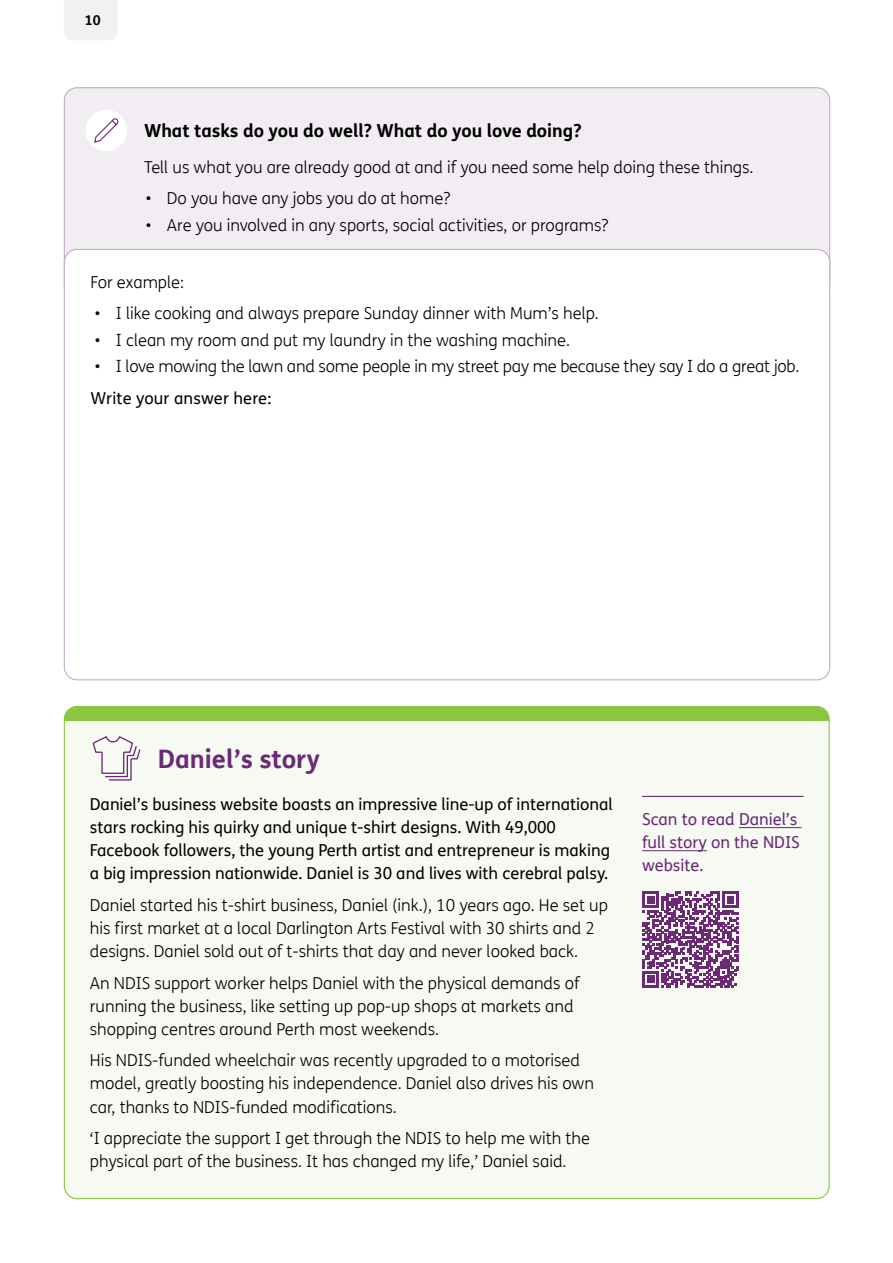
<style>
.page{position:relative;width:893px;height:1263px;background:#fff}
.page>*{position:absolute;margin:0;border:0;box-sizing:border-box;transform-origin:0 0}
.t1{font:700 25.5px "FS Me Pro";color:#6b2976}
.t2{font:700 18px "FS Me Pro";color:#000}
.t3{font:300 16.5px/23.1px "FS Me Pro";color:#000}
.t4{font:16.5px/23.1px "FS Me Pro";color:#000}
.t5{font:16.5px/23.1px "FS Me Pro";color:#6b2976}
.t6{font:700 13.5px "FS Me Pro";color:#000}
</style>
<div class="page">
<div style="left:64px;top:0;width:53px;height:40px;background:#f1f1f2"></div>
<div style="left:64px;top:88px;width:766px;height:209px;background:#f1edf2;border-radius:13px"></div>
<div style="left:64px;top:249px;width:766px;height:431px;background:#fff;border-radius:13px"></div>
<div style="left:86px;top:110px;width:41px;height:41px;background:#fff;border-radius:50%"></div>
<svg style="left:94px;top:118px;width:25px;height:25px"></svg>
<div style="left:64px;top:706px;width:765px;height:492px;background:#f6faf2;border-radius:13px"></div>
<div style="left:64px;top:706px;width:764px;height:15px;background:#8ac63f"></div>
<hr style="left:642px;top:796px;width:162px;height:1px;background:#6b2976">
<hr style="left:739px;top:827px;width:62px;height:1px;background:#6b2976">
<hr style="left:642px;top:850px;width:65px;height:1px;background:#6b2976">
<svg style="left:92px;top:736px;width:49px;height:45px"></svg>
<svg style="left:643px;top:891px;width:96px;height:97px"></svg>
<p class="t6" style="left:85px;top:10px;width:17px">10</p>
<p class="t2" style="left:144px;top:117px;width:439px">What tasks do you do well? What do you love doing?</p>
<p class="t3" style="left:144px;top:155px;width:611px">Tell us what you are already good at and if you need some help doing these things.</p>
<p class="t3" style="left:146px;top:186px;width:306px">• Do you have any jobs you do at home?</p>
<p class="t3" style="left:146px;top:213px;width:464px">• Are you involved in any sports, social activities, or programs?</p>
<p class="t3" style="left:90px;top:270px;width:95px">For example:</p>
<p class="t3" style="left:95px;top:301px;width:506px">• I like cooking and always prepare Sunday dinner with Mum’s help.</p>
<p class="t3" style="left:95px;top:328px;width:477px">• I clean my room and put my laundry in the washing machine.</p>
<p class="t3" style="left:95px;top:355px;width:706px">• I love mowing the lawn and some people in my street pay me because they say I do a great job.</p>
<p class="t4" style="left:90px;top:386px;width:182px">Write your answer here:</p>
<h1 class="t1" style="left:158px;top:739px;width:164px">Daniel’s story</h1>
<p class="t4" style="left:90px;top:792px;width:524px">Daniel’s business website boasts an impressive line-up of international stars rocking his quirky and unique t-shirt designs. With 49,000<br>Facebook followers, the young Perth artist and entrepreneur is making a big impression nationwide. Daniel is 30 and lives with cerebral palsy.</p>
<p class="t3" style="left:90px;top:893px;width:520px">Daniel started his t-shirt business, Daniel (ink.), 10 years ago. He set up his first market at a local Darlington Arts Festival with 30 shirts and 2 designs. Daniel sold out of t-shirts that day and never looked back.</p>
<p class="t3" style="left:90px;top:971px;width:491px">An NDIS support worker helps Daniel with the physical demands of running the business, like setting up pop-up shops at markets and shopping centres around Perth most weekends.</p>
<p class="t3" style="left:90px;top:1048px;width:506px">His NDIS-funded wheelchair was recently upgraded to a motorised model, greatly boosting his independence. Daniel also drives his own car, thanks to NDIS-funded modifications.</p>
<p class="t3" style="left:90px;top:1126px;width:502px">‘I appreciate the support I get through the NDIS to help me with the physical part of the business. It has changed my life,’ Daniel said.</p>
<p class="t5" style="left:642px;top:807px;width:159px">Scan to read Daniel’s full story on the NDIS website.</p>
</div>
